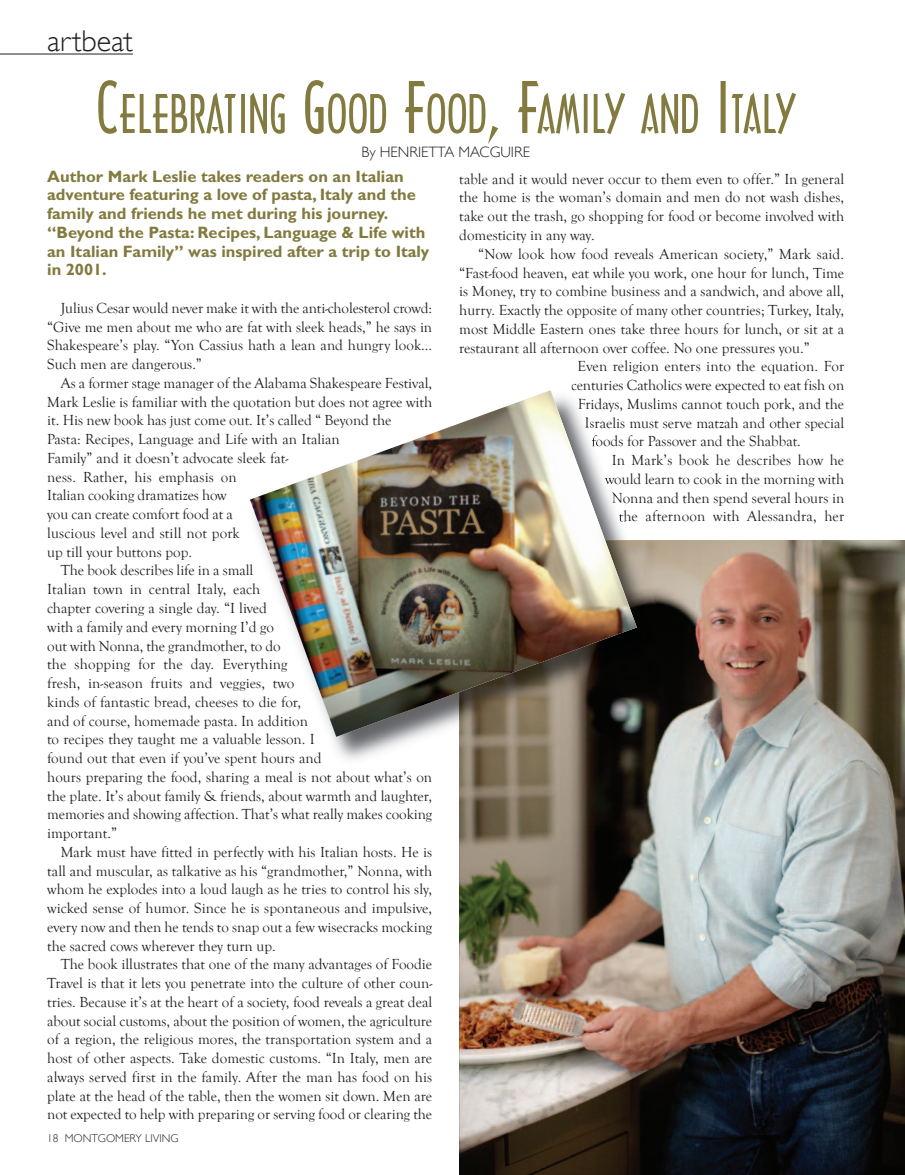
<style>
.page{position:relative;width:905px;height:1175px;background:#fff}
.page>*{position:absolute;margin:0;border:0;box-sizing:border-box;transform-origin:0 0}
.t1{font:50.7px "Arquitectura";color:#827a3e}
.t2{font:300 30px "Gill Sans";color:#231f20}
.t3{font:700 16.5px/18.8px "Gill Sans";color:#827a3e}
.t4{font:15px/18.8px "Goudy Old Style T";color:#231f20;text-align:justify}
.t5{font:300 15px "Gill Sans";color:#231f20}
.t6{font:300 11.25px "Gill Sans";color:#231f20}
.s1{font-size:67.5px}
</style>
<div class="page">
<hr style="left:0;top:54px;width:133px;height:1px;background:#231f20">
<img style="left:459px;top:540px;width:445px;height:634px">
<img style="left:332px;top:737px;width:301px;height:36px">
<svg style="left:571px;top:383px;width:7px;height:7px"></svg>
<img style="left:637px;top:540px;width:36px;height:190px">
<img style="left:250px;top:390px;width:387px;height:347px">
<h2 class="t2" style="left:47px;top:24px;width:88px">ARTBEAT</h2>
<h1 class="t1" style="left:96px;top:86px;width:700px"><span class="s1">C</span>ELEBRATING <span class="s1">G</span>OOD <span class="s1">F</span>OOD<span class="s1">, F</span>AMILY AND <span class="s1">I</span>TALY</h1>
<p class="t5" style="left:361px;top:143px;width:170px">BY HENRIETTA MACGUIRE</p>
<p class="t3" style="left:47px;top:168px;width:383px">Author Mark Leslie takes readers on an Italian adventure featuring a love of pasta, Italy and the family and friends he met during his journey. “Beyond the Pasta: Recipes, Language &amp; Life with an Italian Family” was inspired after a trip to Italy in 2001.</p>
<p class="t4" style="left:47px;top:298px;width:386px;text-indent:14px">Julius Cesar would never make it with the anti-cholesterol crowd: “Give me men about me who are fat with sleek heads,” he says in Shakespeare’s play. “Yon Cassius hath a lean and hungry look… Such men are dangerous.”</p>
<p class="t4" style="left:61px;top:373px;width:373px">As a former stage manager of the Alabama Shakespeare Festival,</p>
<p class="t4" style="left:47px;top:392px;width:386px">Mark Leslie is familiar with the quotation but does not agree with</p>
<p class="t4" style="left:47px;top:411px;width:346px">it. His new book has just come out. It’s called “ Beyond the</p>
<p class="t4" style="left:47px;top:430px;width:294px">Pasta: Recipes, Language and Life with an Italian</p>
<p class="t4" style="left:47px;top:448px;width:242px">Family” and it doesn’t advocate sleek fat-</p>
<p class="t4" style="left:47px;top:467px;width:191px">ness. Rather, his emphasis on</p>
<p class="t4" style="left:47px;top:486px;width:181px">Italian cooking dramatizes how</p>
<p class="t4" style="left:47px;top:505px;width:187px">you can create comfort food at a</p>
<p class="t4" style="left:47px;top:523px;width:194px">luscious level and still not pork</p>
<p class="t4" style="left:47px;top:542px;width:146px">up till your buttons pop.</p>
<p class="t4" style="left:61px;top:561px;width:194px">The book describes life in a small</p>
<p class="t4" style="left:47px;top:580px;width:214px">Italian town in central Italy, each</p>
<p class="t4" style="left:47px;top:598px;width:221px">chapter covering a single day. “I lived</p>
<p class="t4" style="left:47px;top:617px;width:228px">with a family and every morning I’d go</p>
<p class="t4" style="left:47px;top:636px;width:235px">out with Nonna, the grandmother, to do</p>
<p class="t4" style="left:47px;top:655px;width:242px">the shopping for the day. Everything</p>
<p class="t4" style="left:47px;top:673px;width:249px">fresh, in-season fruits and veggies, two</p>
<p class="t4" style="left:47px;top:692px;width:255px">kinds of fantastic bread, cheeses to die for,</p>
<p class="t4" style="left:47px;top:711px;width:262px">and of course, homemade pasta. In addition</p>
<p class="t4" style="left:47px;top:730px;width:269px">to recipes they taught me a valuable lesson. I</p>
<p class="t4" style="left:47px;top:748px;width:276px">found out that even if you’ve spent hours and</p>
<p class="t4" style="left:47px;top:767px;width:386px">hours preparing the food, sharing a meal is not about what’s on</p>
<p class="t4" style="left:47px;top:786px;width:386px">the plate. It’s about family &amp; friends, about warmth and laughter,</p>
<p class="t4" style="left:47px;top:805px;width:386px">memories and showing affection. That’s what really makes cooking</p>
<p class="t4" style="left:47px;top:823px;width:71px">important.”</p>
<p class="t4" style="left:61px;top:842px;width:373px">Mark must have fitted in perfectly with his Italian hosts. He is</p>
<p class="t4" style="left:47px;top:861px;width:386px">tall and muscular, as talkative as his “grandmother,” Nonna, with</p>
<p class="t4" style="left:47px;top:880px;width:386px">whom he explodes into a loud laugh as he tries to control his sly,</p>
<p class="t4" style="left:47px;top:898px;width:386px">wicked sense of humor. Since he is spontaneous and impulsive,</p>
<p class="t4" style="left:47px;top:917px;width:386px">every now and then he tends to snap out a few wisecracks mocking</p>
<p class="t4" style="left:47px;top:936px;width:230px">the sacred cows wherever they turn up.</p>
<p class="t4" style="left:61px;top:955px;width:373px">The book illustrates that one of the many advantages of Foodie</p>
<p class="t4" style="left:47px;top:973px;width:386px">Travel is that it lets you penetrate into the culture of other coun-</p>
<p class="t4" style="left:47px;top:992px;width:386px">tries. Because it’s at the heart of a society, food reveals a great deal</p>
<p class="t4" style="left:47px;top:1011px;width:386px">about social customs, about the position of women, the agriculture</p>
<p class="t4" style="left:47px;top:1030px;width:386px">of a region, the religious mores, the transportation system and a</p>
<p class="t4" style="left:47px;top:1048px;width:386px">host of other aspects. Take domestic customs. “In Italy, men are</p>
<p class="t4" style="left:47px;top:1067px;width:386px">always served first in the family. After the man has food on his</p>
<p class="t4" style="left:47px;top:1086px;width:386px">plate at the head of the table, then the women sit down. Men are</p>
<p class="t4" style="left:47px;top:1105px;width:386px">not expected to help with preparing or serving food or clearing the</p>
<p class="t6" style="left:47px;top:1132px;width:133px">18 MONTGOMERY LIVING</p>
<p class="t4" style="left:459px;top:169px;width:386px">table and it would never occur to them even to offer.” In general the home is the woman’s domain and men do not wash dishes, take out the trash, go shopping for food or become involved with domesticity in any way.</p>
<p class="t4" style="left:478px;top:244px;width:367px">“Now look how food reveals American society,” Mark said.</p>
<p class="t4" style="left:459px;top:263px;width:386px">“Fast-food heaven, eat while you work, one hour for lunch, Time</p>
<p class="t4" style="left:459px;top:282px;width:386px">is Money, try to combine business and a sandwich, and above all,</p>
<p class="t4" style="left:459px;top:301px;width:386px">hurry. Exactly the opposite of many other countries; Turkey, Italy,</p>
<p class="t4" style="left:459px;top:319px;width:386px">most Middle Eastern ones take three hours for lunch, or sit at a</p>
<p class="t4" style="left:459px;top:338px;width:352px">restaurant all afternoon over coffee. No one pressures you.”</p>
<p class="t4" style="left:577px;top:357px;width:268px">Even religion enters into the equation. For</p>
<p class="t4" style="left:571px;top:376px;width:275px">centuries Catholics were expected to eat fish on</p>
<p class="t4" style="left:577px;top:394px;width:268px">Fridays, Muslims cannot touch pork, and the</p>
<p class="t4" style="left:584px;top:413px;width:261px">Israelis must serve matzah and other special</p>
<p class="t4" style="left:591px;top:432px;width:211px">foods for Passover and the Shabbat.</p>
<p class="t4" style="left:611px;top:451px;width:234px">In Mark’s book he describes how he</p>
<p class="t4" style="left:605px;top:469px;width:241px">would learn to cook in the morning with</p>
<p class="t4" style="left:612px;top:488px;width:234px">Nonna and then spend several hours in</p>
<p class="t4" style="left:618px;top:507px;width:227px">the afternoon with Alessandra, her</p>
</div>
